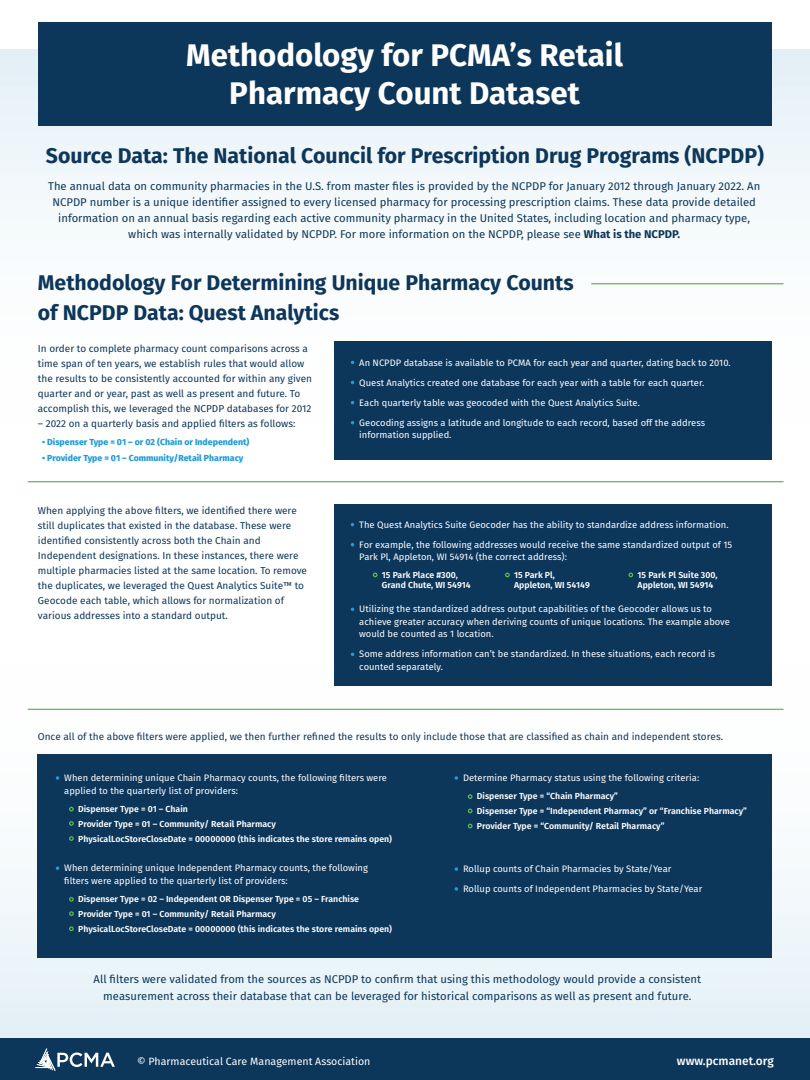
<style>
.page{position:relative;width:810px;height:1080px;background:#fff}
.page>*{position:absolute;margin:0;border:0;box-sizing:border-box;transform-origin:0 0}
.t1{font:700 31.25px/37.5px "Fira Sans";color:#fff;text-align:center}
.t2{font:700 21.25px/29.4px "Fira Sans";color:#0d365b}
.t3{font:500 11.94px "Fira Sans";color:#fff}
.t4{font:11.25px/16.2px "Fira Sans";color:#0d365b;text-align:center}
.t5{font:10.56px "Fira Sans";color:#fff}
.t6{font:10px/15px "Fira Sans";color:#0d365b}
.t7{font:9.38px/20px "Fira Sans";color:#fff}
.t8{font:600 8.75px/15px "Fira Sans";color:#fff}
.t9{font:800 8.75px "Fira Sans";color:#249bd6}
.s1{font-weight:700}
</style>
<div class="page">
<div style="left:0;top:49px;width:810px;height:378px;background:#f8fbfd"></div>
<div style="left:0;top:660px;width:810px;height:378px;background:linear-gradient(to bottom,#fffefd,#e7f2f7)"></div>
<div style="left:38px;top:22px;width:734px;height:104px;background:#0d365b"></div>
<div style="left:0;top:1039px;width:810px;height:41px;background:#0d365b"></div>
<svg style="left:35px;top:1048px;width:80px;height:23px"></svg>
<div style="left:334px;top:342px;width:438px;height:118px;background:#0d365b"></div>
<div style="left:38px;top:755px;width:734px;height:203px;background:#0d365b"></div>
<svg style="left:56px;top:776px;width:3px;height:4px"></svg>
<div style="left:334px;top:504px;width:438px;height:182px;background:#0d365b"></div>
<svg style="left:373px;top:573px;width:5px;height:4px"></svg>
<svg style="left:69px;top:807px;width:5px;height:4px"></svg>
<svg style="left:69px;top:821px;width:5px;height:5px"></svg>
<svg style="left:69px;top:836px;width:5px;height:5px"></svg>
<svg style="left:455px;top:776px;width:3px;height:4px"></svg>
<svg style="left:468px;top:794px;width:5px;height:5px"></svg>
<svg style="left:468px;top:809px;width:5px;height:4px"></svg>
<svg style="left:468px;top:824px;width:5px;height:4px"></svg>
<svg style="left:455px;top:867px;width:3px;height:4px"></svg>
<svg style="left:455px;top:887px;width:3px;height:4px"></svg>
<svg style="left:69px;top:897px;width:5px;height:5px"></svg>
<svg style="left:69px;top:911px;width:5px;height:5px"></svg>
<svg style="left:69px;top:926px;width:5px;height:5px"></svg>
<svg style="left:505px;top:573px;width:5px;height:4px"></svg>
<svg style="left:628px;top:573px;width:5px;height:4px"></svg>
<hr style="left:591px;top:283px;width:192px;height:1px;background:#5fbb4d">
<hr style="left:28px;top:481px;width:755px;height:1px;background:#5fbb4d">
<hr style="left:28px;top:709px;width:755px;height:1px;background:#5fbb4d">
<h1 class="t1" style="left:186px;top:35px;width:438px">Methodology for PCMA’s Retail<br>Pharmacy Count Dataset</h1>
<h2 class="t2" style="left:46px;top:139px;width:720px">Source Data: The National Council for Prescription Drug Programs (NCPDP)</h2>
<p class="t4" style="left:48px;top:177px;width:714px">The annual data on community pharmacies in the U.S. from master files is provided by the NCPDP for January 2012 through January 2022. An NCPDP number is a unique identifier assigned to every licensed pharmacy for processing prescription claims. These data provide detailed information on an annual basis regarding each active community pharmacy in the United States, including location and pharmacy type, which was internally validated by NCPDP. For more information on the NCPDP, please see <span class="s1">What is the NCPDP.</span></p>
<h2 class="t2" style="left:38px;top:267px;width:537px">Methodology For Determining Unique Pharmacy Counts of NCPDP Data: Quest Analytics</h2>
<p class="t6" style="left:38px;top:341px;width:276px">In order to complete pharmacy count comparisons across a time span of ten years, we establish rules that would allow the results to be consistently accounted for within any given quarter and or year, past as well as present and future. To accomplish this, we leveraged the NCPDP databases for 2012</p>
<p class="t6" style="left:38px;top:416px;width:259px">– 2022 on a quarterly basis and applied filters as follows:</p>
<p class="t9" style="left:42px;top:434px;width:209px">• Dispenser Type = 01 – or 02 (Chain or Independent)</p>
<p class="t9" style="left:42px;top:450px;width:203px">• Provider Type = 01 – Community/Retail Pharmacy</p>
<p class="t6" style="left:38px;top:503px;width:271px">When applying the above filters, we identified there were still duplicates that existed in the database. These were identified consistently across both the Chain and Independent designations. In these instances, there were multiple pharmacies listed at the same location. To remove the duplicates, we leveraged the Quest Analytics Suite™ to Geocode each table, which allows for normalization of various addresses into a standard output.</p>
<p class="t7" style="left:359px;top:352px;width:373px">An NCPDP database is available to PCMA for each year and quarter, dating back to 2010.<br>Quest Analytics created one database for each year with a table for each quarter.<br>Each quarterly table was geocoded with the Quest Analytics Suite.<br>Geocoding assigns a latitude and longitude to each record, based off the address</p>
<p class="t7" style="left:359px;top:425px;width:94px">information supplied.</p>
<p class="t7" style="left:359px;top:514px;width:374px">The Quest Analytics Suite Geocoder has the ability to standardize address information.<br>For example, the following addresses would receive the same standardized output of 15</p>
<p class="t7" style="left:359px;top:547px;width:209px">Park Pl, Appleton, WI 54914 (the correct address):</p>
<p class="t8" style="left:382px;top:569px;width:90px;line-height:10px">15 Park Place #300,<br>Grand Chute, WI 54914</p>
<p class="t8" style="left:514px;top:569px;width:77px;line-height:10px">15 Park Pl,<br>Appleton, WI 54149</p>
<p class="t8" style="left:638px;top:569px;width:82px;line-height:10px">15 Park Pl Suite 300,<br>Appleton, WI 54914</p>
<p class="t7" style="left:359px;top:603px;width:372px;line-height:12.5px">Utilizing the standardized address output capabilities of the Geocoder allows us to achieve greater accuracy when deriving counts of unique locations. The example above would be counted as 1 location.</p>
<p class="t7" style="left:359px;top:648px;width:357px;line-height:12.5px">Some address information can’t be standardized. In these situations, each record is counted separately.</p>
<p class="t6" style="left:38px;top:729px;width:687px">Once all of the above filters were applied, we then further refined the results to only include those that are classified as chain and independent stores.</p>
<p class="t7" style="left:64px;top:771px;width:324px;line-height:12.5px">When determining unique Chain Pharmacy counts, the following filters were applied to the quarterly list of providers:</p>
<p class="t8" style="left:78px;top:801px;width:315px">Dispenser Type = 01 – Chain<br>Provider Type = 01 – Community/ Retail Pharmacy<br>PhysicalLocStoreCloseDate = 00000000 (this indicates the store remains open)</p>
<p class="t7" style="left:64px;top:862px;width:305px;line-height:12.5px">When determining unique Independent Pharmacy counts, the following filters were applied to the quarterly list of providers:</p>
<p class="t8" style="left:78px;top:891px;width:315px">Dispenser Type = 02 – Independent OR Dispenser Type = 05 – Franchise<br>Provider Type = 01 – Community/ Retail Pharmacy<br>PhysicalLocStoreCloseDate = 00000000 (this indicates the store remains open)</p>
<p class="t7" style="left:463px;top:768px;width:238px">Determine Pharmacy status using the following criteria:</p>
<p class="t8" style="left:477px;top:788px;width:272px">Dispenser Type = “Chain Pharmacy”<br>Dispenser Type = “Independent Pharmacy” or “Franchise Pharmacy”<br>Provider Type = “Community/ Retail Pharmacy”</p>
<p class="t7" style="left:463px;top:859px;width:241px">Rollup counts of Chain Pharmacies by State/Year<br>Rollup counts of Independent Pharmacies by State/Year</p>
<p class="t4" style="left:94px;top:971px;width:609px">All filters were validated from the sources as NCPDP to confirm that using this methodology would provide a consistent measurement across their database that can be leveraged for historical comparisons as well as present and future.</p>
<p class="t5" style="left:137px;top:1053px;width:235px">© Pharmaceutical Care Management Association</p>
<p class="t3" style="left:677px;top:1052px;width:99px">www.pcmanet.org</p>
</div>
